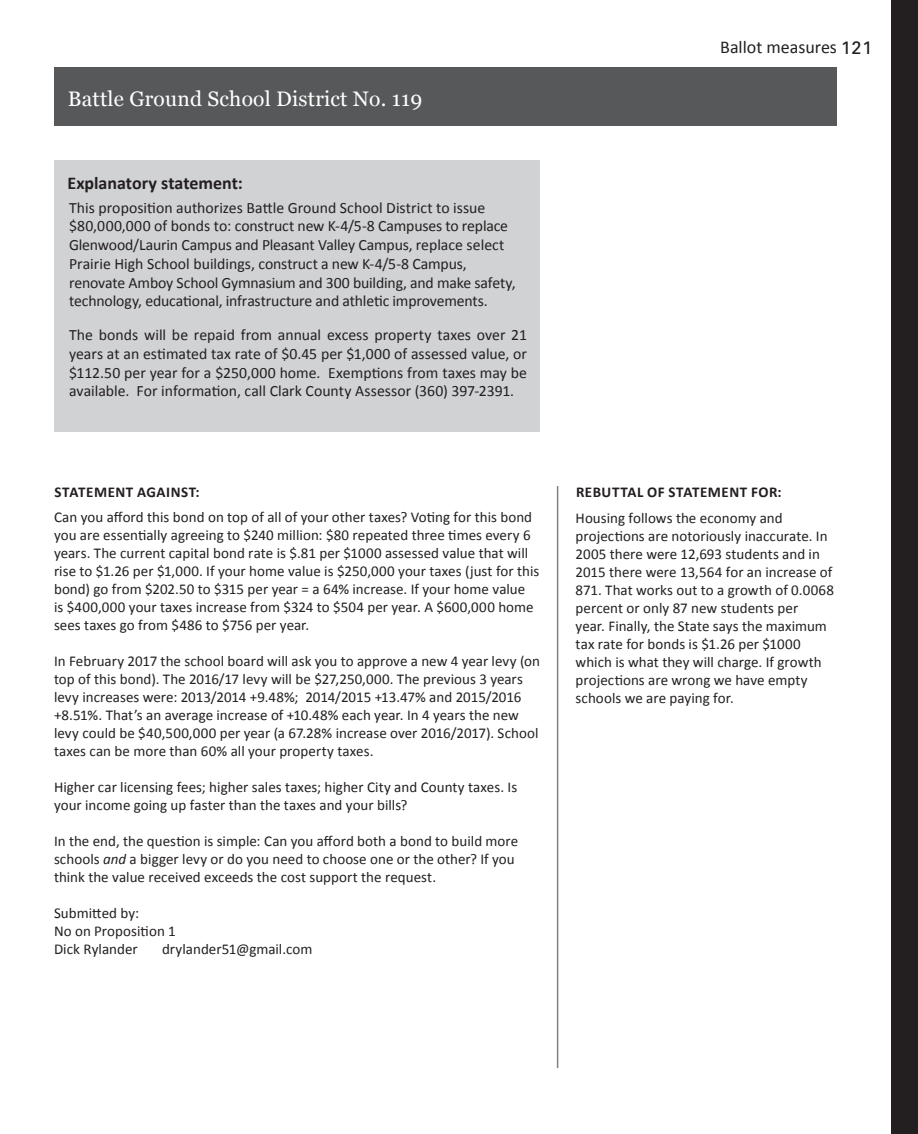
<style>
.page{position:relative;width:918px;height:1134px;background:#fff}
.page>*{position:absolute;margin:0;border:0;box-sizing:border-box;transform-origin:0 0}
.t1{font:21px "Georgia";letter-spacing:.01em;color:#fff}
.t2{font:700 18px "Calibri";color:#231f20}
.t3{font:18px "Calibri";color:#231f20}
.t4{font:15.75px/18.8px "Calibri";letter-spacing:-.005em;color:#231f20}
.t5{font:15px/18px "Calibri";letter-spacing:.005em;color:#231f20}
.t6{font:700 15px "Calibri";letter-spacing:.035em;color:#231f20}
.s1{color:#1f2020}
.s2{font-family:"Univers"}
.s3{font-style:italic}
</style>
<div class="page">
<div style="left:891px;top:0;width:27px;height:1134px;background:#231f20"></div>
<hr style="left:557px;top:486px;width:1px;height:582px;background:#808285">
<div style="left:54px;top:67px;width:783px;height:59px;background:#57585a"></div>
<div style="left:54px;top:160px;width:486px;height:272px;background:#d1d2d4"></div>
<h1 class="t1" style="left:68px;top:83px;width:356px">Battle Ground School District No. 119</h1>
<h1 class="t1" style="left:68px;top:83px;width:169px">City of Vancouver</h1>
<p class="t2" style="left:68px;top:172px;width:177px">Explanatory statement:</p>
<p class="t2" style="left:69px;top:175px;width:177px">Explanatory statement:</p>
<p class="t4" style="left:69px;top:198px;width:448px">This proposition authorizes Battle Ground School District to issue $80,000,000 of bonds to: construct new K-4/5-8 Campuses to replace Glenwood/Laurin Campus and Pleasant Valley Campus, replace select Prairie High School buildings, construct a new K-4/5-8 Campus, renovate Amboy School Gymnasium and 300 building, and make safety, technology, educational, infrastructure and athletic improvements.</p>
<p class="t4" style="left:69px;top:326px;width:459px;text-align:justify">The bonds will be repaid from annual excess property taxes over 21 years at an estimated tax rate of $0.45 per $1,000 of assessed value, or $112.50 per year for a $250,000 home. Exemptions from taxes may be available. For information, call Clark County Assessor <span class="s1">(360) 397-2391</span>.</p>
<p class="t3" style="left:720px;top:36px;width:153px">Ballot measures <span class="s2">121</span></p>
<p class="t6" style="left:55px;top:483px;width:147px">STATEMENT AGAINST:</p>
<p class="t6" style="left:576px;top:483px;width:207px">REBUTTAL OF STATEMENT FOR:</p>
<p class="t5" style="left:54px;top:508px;width:487px">Can you afford this bond on top of all of your other taxes? Voting for this bond you are essentially agreeing to $240 million: $80 repeated three times every 6 years. The current capital bond rate is $.81 per $1000 assessed value that will rise to $1.26 per $1,000. If your home value is $250,000 your taxes (just for this bond) go from $202.50 to $315 per year = a 64% increase. If your home value<br>is $400,000 your taxes increase from $324 to $504 per year. A $600,000 home sees taxes go from $486 to $756 per year.</p>
<p class="t5" style="left:54px;top:652px;width:488px">In February 2017 the school board will ask you to approve a new 4 year levy (on top of this bond). The 2016/17 levy will be $27,250,000. The previous 3 years levy increases were: 2013/2014 +9.48%; 2014/2015 +13.47% and 2015/2016 +8.51%. That’s an average increase of +10.48% each year. In 4 years the new levy could be $40,500,000 per year (a 67.28% increase over 2016/2017). School taxes can be more than 60% all your property taxes.</p>
<p class="t5" style="left:54px;top:778px;width:465px">Higher car licensing fees; higher sales taxes; higher City and County taxes. Is your income going up faster than the taxes and your bills?</p>
<p class="t5" style="left:54px;top:832px;width:466px">In the end, the question is simple: Can you afford both a bond to build more schools <span class="s3">and</span> a bigger levy or do you need to choose one or the other? If you think the value received exceeds the cost support the request.</p>
<p class="t5" style="left:54px;top:904px;width:123px">Submitted by:<br>No on Proposition 1<br>Dick Rylander</p>
<p class="t5" style="left:162px;top:940px;width:152px">drylander51@gmail.com</p>
<p class="t5" style="left:576px;top:509px;width:260px">Housing follows the economy and projections are notoriously inaccurate. In 2005 there were 12,693 students and in 2015 there were 13,564 for an increase of 871. That works out to a growth of 0.0068 percent or only 87 new students per<br>year. Finally, the State says the maximum tax rate for bonds is $1.26 per $1000 which is what they will charge. If growth projections are wrong we have empty schools we are paying for.</p>
</div>
